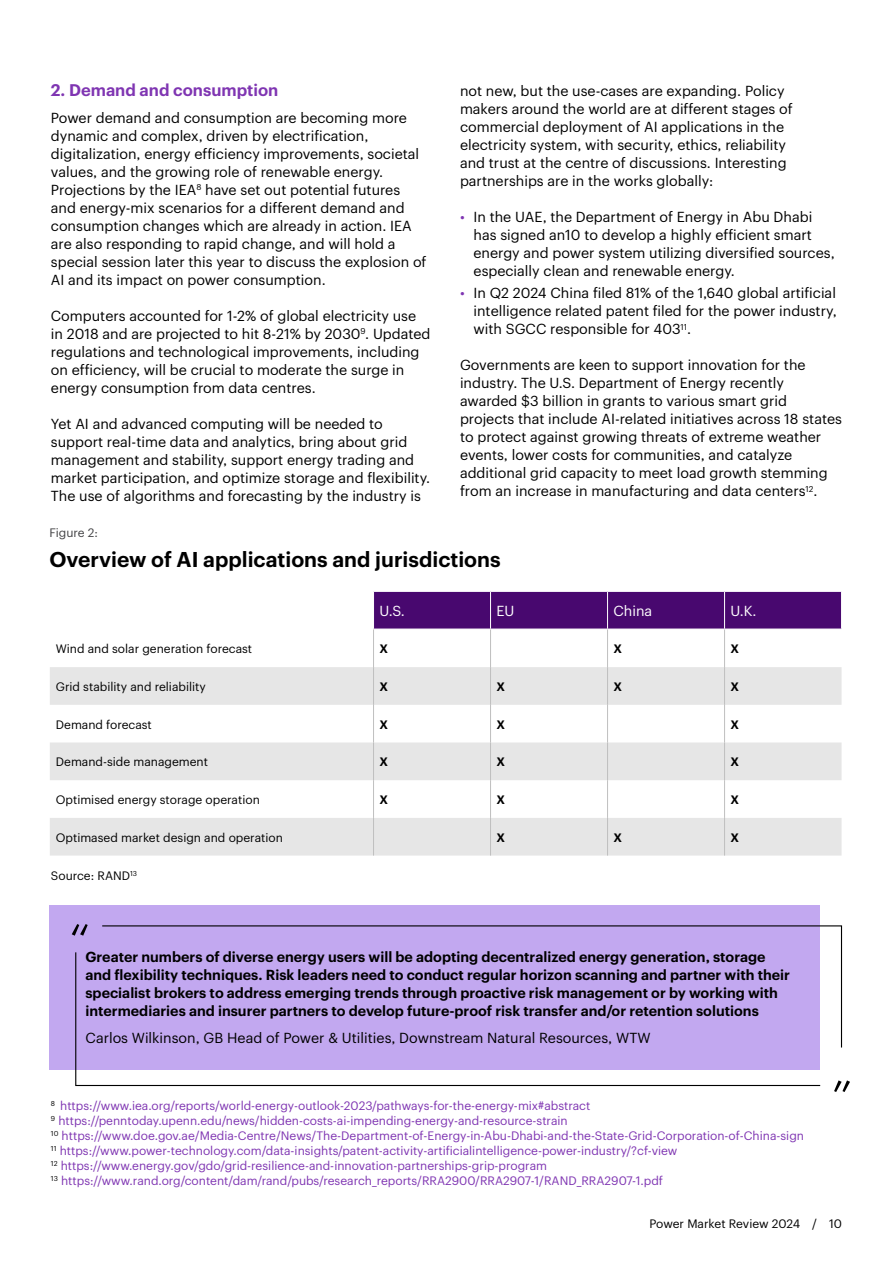
<style>
.page{position:relative;width:893px;height:1263px;background:#fff}
.page>*{position:absolute;margin:0;border:0;box-sizing:border-box;transform-origin:0 0}
.Caption_8_10{font:600 21px "Graphik";color:#000}
.Body_subhead_L1_11_12{font:600 16.5px "Graphik";color:#7f35b2}
.Body_9_5_12{font:14.25px/18px "Graphik";color:#000}
.t1{font:600 14.25px/18px "Graphik";color:#000}
.Body_9_5_12-2{font:14.25px "Graphik";color:#fff}
.Paragraph_Style_1{font:12px "Graphik";color:#7f35b2}
.Caption_8_10-2{font:12px "Graphik";color:#000}
.Caption_8_10-3{font:600 12px "Graphik";color:#000}
.Folio_8_10_A4{font:12px "Graphik";color:#000}
.Caption_8_10-4{font:12px "Graphik";color:#424244}
.s1{color:#7f35b2}
</style>
<div class="page">
<div style="left:374px;top:592px;width:467px;height:37px;background:#48086f"></div>
<div style="left:50px;top:667px;width:792px;height:38px;background:#e6e6e6"></div>
<svg style="left:50px;top:742px;width:792px;height:113px;fill:#e6e6e6"></svg>
<hr style="left:490px;top:592px;width:1px;height:37px;background:#fff">
<hr style="left:607px;top:592px;width:1px;height:37px;background:#fff">
<hr style="left:724px;top:592px;width:1px;height:37px;background:#fff">
<hr style="left:373px;top:629px;width:1px;height:38px;background:#bfbfbf">
<hr style="left:373px;top:667px;width:1px;height:38px;background:#bfbfbf">
<hr style="left:373px;top:705px;width:1px;height:37px;background:#bfbfbf">
<hr style="left:373px;top:780px;width:1px;height:38px;background:#bfbfbf">
<hr style="left:490px;top:629px;width:1px;height:38px;background:#bfbfbf">
<hr style="left:607px;top:629px;width:1px;height:38px;background:#bfbfbf">
<hr style="left:724px;top:629px;width:1px;height:38px;background:#bfbfbf">
<hr style="left:490px;top:667px;width:1px;height:38px;background:#bfbfbf">
<hr style="left:607px;top:667px;width:1px;height:38px;background:#bfbfbf">
<hr style="left:724px;top:667px;width:1px;height:38px;background:#bfbfbf">
<hr style="left:490px;top:705px;width:1px;height:37px;background:#bfbfbf">
<hr style="left:607px;top:705px;width:1px;height:37px;background:#bfbfbf">
<hr style="left:724px;top:705px;width:1px;height:37px;background:#bfbfbf">
<hr style="left:490px;top:780px;width:1px;height:38px;background:#bfbfbf">
<hr style="left:607px;top:780px;width:1px;height:38px;background:#bfbfbf">
<hr style="left:724px;top:780px;width:1px;height:38px;background:#bfbfbf">
<hr style="left:373px;top:742px;width:1px;height:38px;background:#bfbfbf">
<hr style="left:490px;top:742px;width:1px;height:38px;background:#bfbfbf">
<hr style="left:607px;top:742px;width:1px;height:38px;background:#bfbfbf">
<hr style="left:724px;top:742px;width:1px;height:38px;background:#bfbfbf">
<hr style="left:373px;top:818px;width:1px;height:37px;background:#bfbfbf">
<hr style="left:490px;top:818px;width:1px;height:37px;background:#bfbfbf">
<hr style="left:607px;top:818px;width:1px;height:37px;background:#bfbfbf">
<hr style="left:724px;top:818px;width:1px;height:37px;background:#bfbfbf">
<svg style="left:75px;top:1070px;width:746px;height:16px"></svg>
<svg style="left:820px;top:925px;width:23px;height:123px"></svg>
<svg style="left:834px;top:1080px;width:16px;height:12px"></svg>
<div style="left:49px;top:905px;width:771px;height:165px;background:#c2a8f0"></div>
<h3 class="Body_subhead_L1_11_12" style="left:51px;top:77px;width:229px">2. Demand and consumption</h3>
<p class="Body_9_5_12" style="left:51px;top:108px;width:377px">Power demand and consumption are becoming more dynamic and complex, driven by electrification, digitalization, energy efficiency improvements, societal values, and the growing role of renewable energy.<br>Projections by the IEA<sup>8</sup> have set out potential futures and energy-mix scenarios for a different demand and consumption changes which are already in action. IEA are also responding to rapid change, and will hold a special session later this year to discuss the explosion of AI and its impact on power consumption.</p>
<p class="Body_9_5_12" style="left:51px;top:306px;width:381px">Computers accounted for 1-2% of global electricity use in 2018 and are projected to hit 8-21% by 2030<sup>9</sup>. Updated regulations and technological improvements, including on efficiency, will be crucial to moderate the surge in energy consumption from data centres.</p>
<p class="Body_9_5_12" style="left:51px;top:414px;width:381px">Yet AI and advanced computing will be needed to support real-time data and analytics, bring about grid management and stability, support energy trading and market participation, and optimize storage and flexibility.<br>The use of algorithms and forecasting by the industry is</p>
<p class="Body_9_5_12" style="left:460px;top:81px;width:334px">not new, but the use-cases are expanding. Policy makers around the world are at different stages of commercial deployment of AI applications in the electricity system, with security, ethics, reliability and trust at the centre of discussions. Interesting partnerships are in the works globally:</p>
<p class="Body_9_5_12" style="left:473px;top:207px;width:363px;text-indent:-14px"><span class="s1">•</span> In the UAE, the Department of Energy in Abu Dhabi has signed an10 to develop a highly efficient smart energy and power system utilizing diversified sources, especially clean and renewable energy.</p>
<p class="Body_9_5_12" style="left:473px;top:283px;width:365px;text-align:justify;text-indent:-14px"><span class="s1">•</span> In Q2 2024 China filed 81% of the 1,640 global artificial intelligence related patent filed for the power industry, with SGCC responsible for 403<sup>11</sup>.</p>
<p class="Body_9_5_12" style="left:460px;top:355px;width:384px">Governments are keen to support innovation for the industry. The U.S. Department of Energy recently awarded $3 billion in grants to various smart grid projects that include AI-related initiatives across 18 states to protect against growing threats of extreme weather events, lower costs for communities, and catalyze additional grid capacity to meet load growth stemming from an increase in manufacturing and data centers<sup>12</sup>.</p>
<p class="Caption_8_10-4" style="left:49px;top:524px;width:50px">Figure 2:</p>
<p class="Caption_8_10" style="left:49px;top:543px;width:453px">Overview of AI applications and jurisdictions</p>
<p class="Body_9_5_12-2" style="left:380px;top:600px;width:27px">U.S.</p>
<p class="Body_9_5_12-2" style="left:496px;top:600px;width:19px">EU</p>
<p class="Body_9_5_12-2" style="left:614px;top:600px;width:40px">China</p>
<p class="Body_9_5_12-2" style="left:730px;top:600px;width:28px">U.K.</p>
<p class="Caption_8_10-2" style="left:56px;top:640px;width:198px">Wind and solar generation forecast</p>
<p class="Caption_8_10-3" style="left:380px;top:640px;width:10px">X</p>
<p class="Caption_8_10-3" style="left:614px;top:640px;width:10px">X</p>
<p class="Caption_8_10-3" style="left:730px;top:640px;width:10px">X</p>
<p class="Caption_8_10-2" style="left:56px;top:677px;width:151px">Grid stability and reliability</p>
<p class="Caption_8_10-3" style="left:380px;top:677px;width:10px">X</p>
<p class="Caption_8_10-3" style="left:496px;top:677px;width:10px">X</p>
<p class="Caption_8_10-3" style="left:614px;top:677px;width:10px">X</p>
<p class="Caption_8_10-3" style="left:730px;top:677px;width:10px">X</p>
<p class="Caption_8_10-2" style="left:56px;top:715px;width:98px">Demand forecast</p>
<p class="Caption_8_10-3" style="left:380px;top:715px;width:10px">X</p>
<p class="Caption_8_10-3" style="left:496px;top:715px;width:10px">X</p>
<p class="Caption_8_10-3" style="left:730px;top:715px;width:10px">X</p>
<p class="Caption_8_10-2" style="left:56px;top:753px;width:154px">Demand-side management</p>
<p class="Caption_8_10-3" style="left:380px;top:753px;width:10px">X</p>
<p class="Caption_8_10-3" style="left:496px;top:753px;width:10px">X</p>
<p class="Caption_8_10-3" style="left:730px;top:753px;width:10px">X</p>
<p class="Caption_8_10-2" style="left:56px;top:790px;width:206px">Optimised energy storage operation</p>
<p class="Caption_8_10-3" style="left:380px;top:790px;width:10px">X</p>
<p class="Caption_8_10-3" style="left:496px;top:790px;width:10px">X</p>
<p class="Caption_8_10-3" style="left:730px;top:790px;width:10px">X</p>
<p class="Caption_8_10-2" style="left:56px;top:828px;width:229px">Optimased market design and operation</p>
<p class="Caption_8_10-3" style="left:496px;top:828px;width:10px">X</p>
<p class="Caption_8_10-3" style="left:614px;top:828px;width:10px">X</p>
<p class="Caption_8_10-3" style="left:730px;top:828px;width:10px">X</p>
<p class="Folio_8_10_A4" style="left:51px;top:866px;width:88px">Source: RAND<sup>13</sup></p>
<p class="t1" style="left:85px;top:947px;width:706px">Greater numbers of diverse energy users will be adopting decentralized energy generation, storage and flexibility techniques. Risk leaders need to conduct regular horizon scanning and partner with their specialist brokers to address emerging trends through proactive risk management or by working with intermediaries and insurer partners to develop future-proof risk transfer and/or retention solutions</p>
<p class="Body_9_5_12" style="left:85px;top:1028px;width:567px">Carlos Wilkinson, GB Head of Power &amp; Utilities, Downstream Natural Resources, WTW</p>
<p class="Paragraph_Style_1" style="left:51px;top:1097px;width:541px"><sup>8</sup> https://www.iea.org/reports/world-energy-outlook-2023/pathways-for-the-energy-mix#abstract</p>
<p class="Paragraph_Style_1" style="left:51px;top:1112px;width:518px"><sup>9</sup> https://penntoday.upenn.edu/news/hidden-costs-ai-impending-energy-and-resource-strain</p>
<p class="Paragraph_Style_1" style="left:51px;top:1127px;width:755px"><sup>10</sup> https://www.doe.gov.ae/Media-Centre/News/The-Department-of-Energy-in-Abu-Dhabi-and-the-State-Grid-Corporation-of-China-sign</p>
<p class="Paragraph_Style_1" style="left:51px;top:1142px;width:628px"><sup>11</sup> https://www.power-technology.com/data-insights/patent-activity-artificialintelligence-power-industry/?cf-view</p>
<p class="Paragraph_Style_1" style="left:51px;top:1157px;width:498px"><sup>12</sup> https://www.energy.gov/gdo/grid-resilience-and-innovation-partnerships-grip-program</p>
<p class="Paragraph_Style_1" style="left:51px;top:1172px;width:614px"><sup>13</sup> https://www.rand.org/content/dam/rand/pubs/research_reports/RRA2900/RRA2907-1/RAND_RRA2907-1.pdf</p>
<p class="Caption_8_10-2" style="left:649px;top:1215px;width:194px">Power Market Review 2024 / 10</p>
</div>
